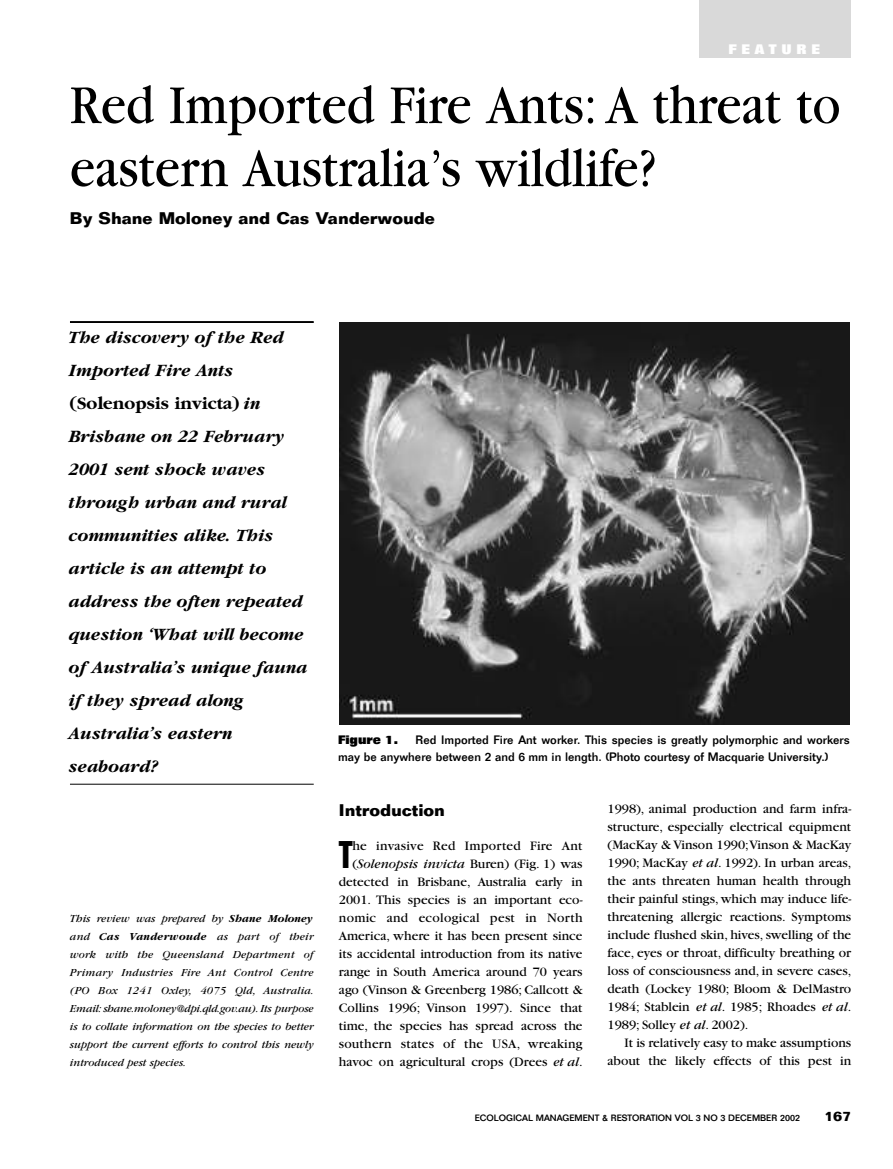
<style>
.page{position:relative;width:893px;height:1169px;background:#fff}
.page>*{position:absolute;margin:0;border:0;box-sizing:border-box;transform-origin:0 0}
.t1{font:57px/63px "Garamond";color:#000;scale:.9 1}
.t2{font:700 condensed 37.8px "Folio";color:#000}
.t3{font:italic 700 18px/33px "Garamond";color:#000}
.t4{font:700 16.5px "Folio";color:#000}
.t5{font:13.5px/18px "Garamond";color:#000;text-align:right}
.t6{font:800 13.5px "Folio";letter-spacing:.36em;color:#fff}
.t7{font:700 13.5px "Folio";color:#000}
.t8{font:500 12px/16.5px "Folio";color:#000}
.t9{font:800 12px "Folio";color:#000}
.t10{font:italic 11.25px/18px "Garamond";color:#000;text-align:justify}
.t11{font:500 9px "Folio";color:#000}
.s1{font-style:normal}
.s2{font-weight:700}
.s3{font-style:italic}
</style>
<div class="page">
<hr style="left:70px;top:321px;width:244px;height:1px;background:#000">
<hr style="left:70px;top:322px;width:244px;height:1px;background:#000">
<hr style="left:70px;top:783px;width:244px;height:1px;background:#000">
<div style="left:699px;top:0;width:152px;height:58px;background:#d9d9d9"></div>
<img style="left:339px;top:322px;width:510px;height:403px">
<p class="t6" style="left:728px;top:44px;width:93px">FEATURE</p>
<h1 class="t1" style="left:70px;top:79px;width:857px">Red Imported Fire Ants: A threat to eastern Australia’s wildlife?</h1>
<p class="t4" style="left:70px;top:212px;width:366px">By Shane Moloney and Cas Vanderwoude</p>
<p class="t3" style="left:70px;top:322px;width:240px">The discovery of the Red<br>Imported Fire Ants <span class="s1">(Solenopsis invicta)</span> in<br>Brisbane on 22 February<br>2001 sent shock waves through urban and rural communities alike. This article is an attempt to address the often repeated question ‘What will become of Australia’s unique fauna if they spread along<br>Australia’s eastern seaboard?</p>
<p class="t10" style="left:70px;top:910px;width:245px">This review was prepared by <span class="s2">Shane Moloney </span>and <span class="s2">Cas Vanderwoude</span> as part of their work with the Queensland Department of Primary Industries Fire Ant Control Centre (PO Box 1241 Oxley, 4075 Qld, Australia.<br>Email: shane.moloney@dpi.qld.gov.au). Its purpose is to collate information on the species to better support the current efforts to control this newly introduced pest species.</p>
<p class="t9" style="left:338px;top:736px;width:62px">Figure 1.</p>
<p class="t8" style="left:338px;top:733px;width:513px;text-indent:78px">Red Imported Fire Ant worker. This species is greatly polymorphic and workers may be anywhere between 2 and 6 mm in length. (Photo courtesy of Macquarie University.)</p>
<p class="t4" style="left:339px;top:804px;width:108px">Introduction</p>
<h2 class="t2" style="left:339px;top:840px;width:15px">T</h2>
<p class="t5" style="left:339px;top:837px;width:245px">he invasive Red Imported Fire Ant (<span class="s3">Solenopsis invicta</span> Buren) (Fig. 1) was detected in Brisbane, Australia early in 2001. This species is an important eco&shy;nomic and ecological pest in North America, where it has been present since its accidental introduction from its native range in South America around 70 years ago (Vinson &amp; Greenberg 1986; Callcott &amp; Collins 1996; Vinson 1997). Since that time, the species has spread across the southern states of the USA, wreaking havoc on agricultural crops (Drees <span class="s3">et al</span>.</p>
<p class="t5" style="left:607px;top:801px;width:245px;text-align:justify">1998), animal production and farm infra&shy;structure, especially electrical equipment (MacKay &amp; Vinson 1990;Vinson &amp; MacKay 1990; MacKay <span class="s3">et al</span>. 1992). In urban areas, the ants threaten human health through their painful stings, which may induce life&shy;threatening allergic reactions. Symptoms include flushed skin, hives, swelling of the face, eyes or throat, difficulty breathing or loss of consciousness and, in severe cases, death (Lockey 1980; Bloom &amp; DelMastro 1984; Stablein <span class="s3">et al</span>. 1985; Rhoades <span class="s3">et al</span>.<br>1989; Solley <span class="s3">et al</span>. 2002).</p>
<p class="t5" style="left:607px;top:1035px;width:245px">It is relatively easy to make assumptions about the likely effects of this pest in</p>
<p class="t11" style="left:475px;top:1114px;width:327px">ECOLOGICAL MANAGEMENT &amp; RESTORATION VOL 3 NO 3 DECEMBER 2002</p>
<p class="t7" style="left:824px;top:1111px;width:29px">167</p>
</div>
